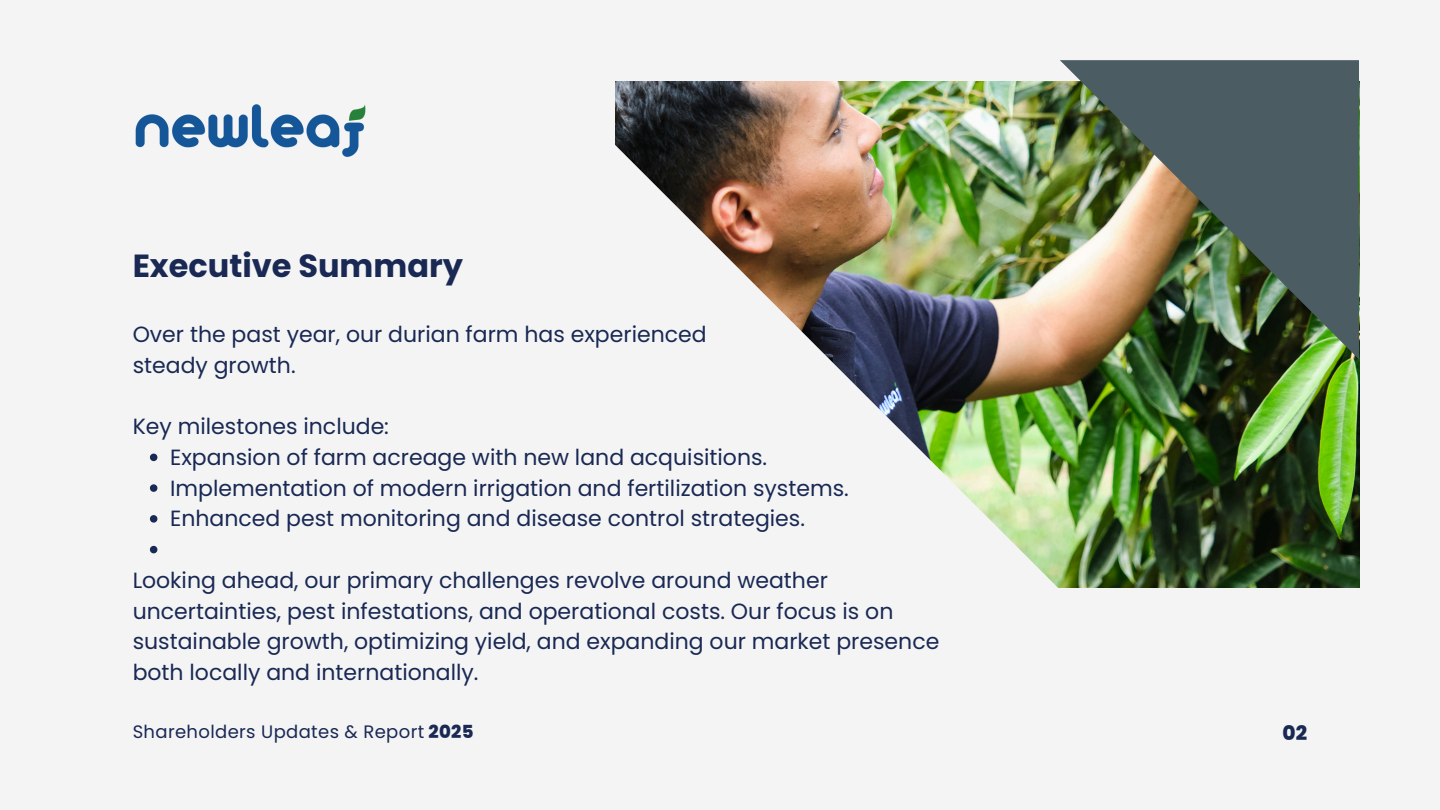
<style>
.page{position:relative;width:1440px;height:810px;background:#f4f4f4}
.page>*{position:absolute;margin:0;border:0;box-sizing:border-box;transform-origin:0 0}
.t1{font:700 32px "Poppins";color:#192954}
.t2{font:22px/30.8px "Poppins";color:#192954}
.t3{font:800 20px "Poppins";color:#192954}
.t4{font:18px "Poppins";letter-spacing:.02em;color:#192954}
.s1{font-weight:800}
</style>
<div class="page">
<div style="left:1339px;top:60px;width:20px;height:299px;background:#4b5d63"></div>
<img style="left:149px;top:60px;width:1190px;height:528px">
<svg style="left:150px;top:454px;width:7px;height:7px"></svg>
<svg style="left:150px;top:484px;width:7px;height:8px"></svg>
<svg style="left:150px;top:515px;width:7px;height:8px"></svg>
<svg style="left:150px;top:546px;width:7px;height:7px"></svg>
<img style="left:135px;top:103px;width:239px;height:56px">
<p class="t1" style="left:133px;top:244px;width:332px">Executive Summary</p>
<p class="t2" style="left:133px;top:319px;width:575px">Over the past year, our durian farm has experienced steady growth.</p>
<h1 class="t2" style="left:133px;top:411px;width:258px">Key milestones include:</h1>
<h2 class="t2" style="left:170px;top:442px;width:599px">Expansion of farm acreage with new land acquisitions.</h2>
<h2 class="t2" style="left:170px;top:473px;width:680px">Implementation of modern irrigation and fertilization systems.</h2>
<p class="t2" style="left:170px;top:503px;width:636px">Enhanced pest monitoring and disease control strategies.</p>
<p class="t2" style="left:133px;top:565px;width:808px">Looking ahead, our primary challenges revolve around weather uncertainties, pest infestations, and operational costs. Our focus is on sustainable growth, optimizing yield, and expanding our market presence both locally and internationally.</p>
<h2 class="t4" style="left:133px;top:719px;width:342px">Shareholders Updates &amp; Report <span class="s1">2025</span></h2>
<p class="t3" style="left:1282px;top:719px;width:26px">02</p>
</div>
